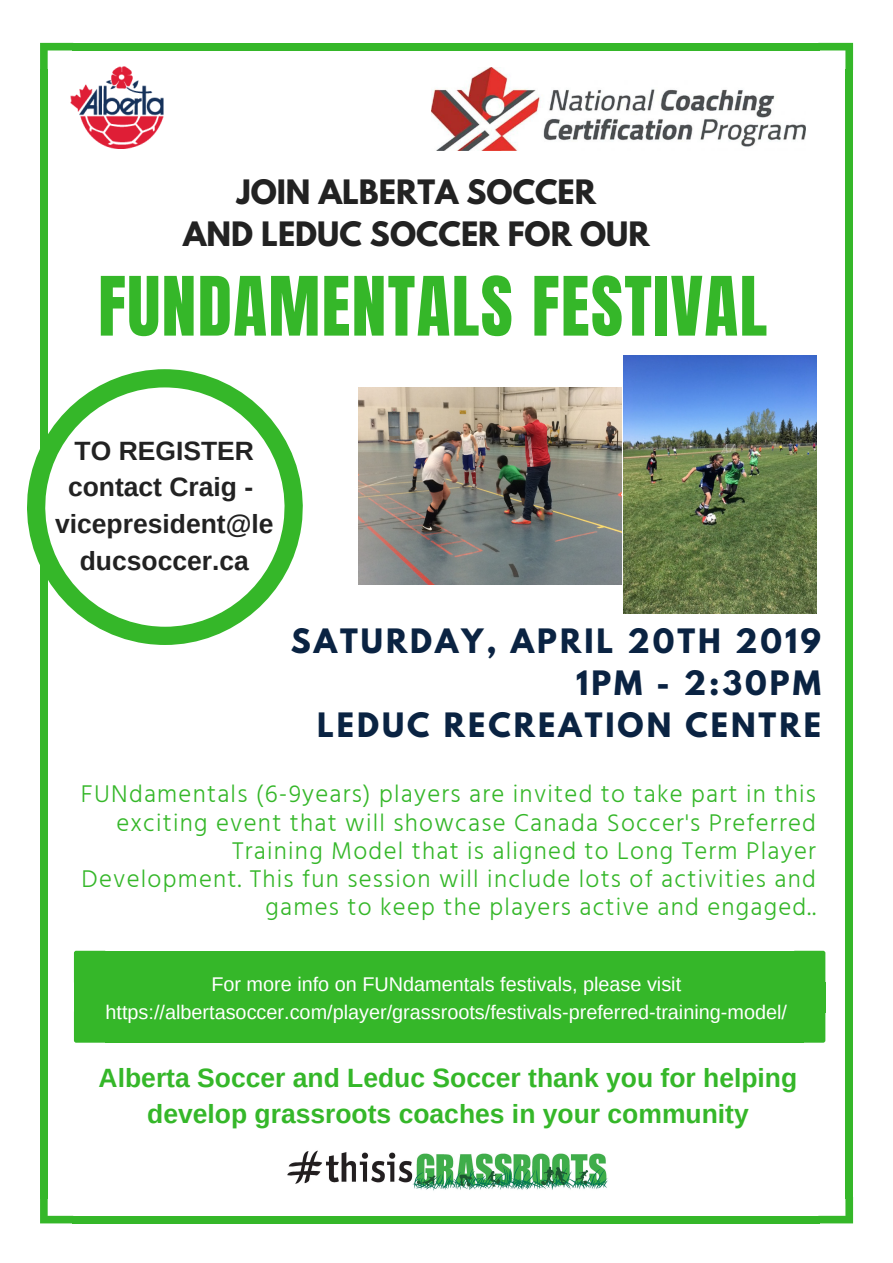
<style>
.page{position:relative;width:893px;height:1263px;background:#fff}
.page>*{position:absolute;margin:0;border:0;box-sizing:border-box;transform-origin:0 0}
.t1{font:69.53px "Anton";letter-spacing:.02em;color:#35b729}
.t2{font:700 29.78px/42.2px "League Spartan";letter-spacing:.1em;color:#0a2342;text-align:right}
.t3{font:700 29.78px/41.6px "League Spartan";color:#222;text-align:center}
.t4{font:700 26.47px/36.6px "Arimo";color:#35b729;text-align:center}
.t5{font:700 26.47px/36.6px "Arimo";color:#222;text-align:center}
.t6{font:300 24.83px/28.1px "Hind Vadodara";letter-spacing:.05em;color:#35b729;text-align:right}
.t7{font:19.88px/27.6px "Arimo";color:#fff;text-align:center}
</style>
<div class="page">
<svg style="left:40px;top:43px;width:33px;height:26px"></svg>
<div style="left:40px;top:69px;width:8px;height:1129px;background:#35b729"></div>
<svg style="left:40px;top:1198px;width:33px;height:25px"></svg>
<div style="left:72px;top:1216px;width:747px;height:7px;background:#35b729"></div>
<svg style="left:818px;top:1198px;width:35px;height:25px"></svg>
<div style="left:845px;top:69px;width:8px;height:1129px;background:#35b729"></div>
<div style="left:72px;top:43px;width:747px;height:7px;background:#35b729"></div>
<svg style="left:818px;top:43px;width:35px;height:26px"></svg>
<img style="left:70px;top:67px;width:94px;height:82px">
<img style="left:287px;top:1150px;width:321px;height:41px">
<img style="left:431px;top:68px;width:375px;height:82px">
<svg style="left:74px;top:951px;width:17px;height:31px"></svg>
<div style="left:91px;top:951px;width:712px;height:31px;background:#35b729"></div>
<svg style="left:803px;top:951px;width:22px;height:31px"></svg>
<div style="left:74px;top:982px;width:31px;height:30px;background:#35b729"></div>
<div style="left:100px;top:982px;width:703px;height:30px;background:#35b729"></div>
<div style="left:794px;top:982px;width:31px;height:30px;background:#35b729"></div>
<svg style="left:74px;top:1012px;width:31px;height:31px"></svg>
<div style="left:105px;top:1011px;width:698px;height:32px;background:#35b729"></div>
<svg style="left:803px;top:1012px;width:22px;height:31px"></svg>
<img style="left:358px;top:387px;width:263px;height:198px">
<svg style="left:27px;top:369px;width:276px;height:276px"></svg>
<img style="left:624px;top:355px;width:192px;height:258px">
<p class="t3" style="left:183px;top:175px;width:468px">JOIN ALBERTA SOCCER<br>AND LEDUC SOCCER FOR OUR</p>
<h1 class="t1" style="left:98px;top:256px;width:670px">FUNDAMENTALS FESTIVAL</h1>
<p class="t5" style="left:55px;top:432px;width:220px">TO REGISTER contact Craig - vicepresident@le ducsoccer.ca</p>
<p class="t2" style="left:291px;top:623px;width:532px">SATURDAY, APRIL 20TH 2019<br>1PM - 2:30PM<br>LEDUC RECREATION CENTRE</p>
<p class="t6" style="left:81px;top:779px;width:737px">FUNdamentals (6-9years) players are invited to take part in this exciting event that will showcase Canada Soccer's Preferred Training Model that is aligned to Long Term Player Development. This fun session will include lots of activities and games to keep the players active and engaged..</p>
<p class="t7" style="left:105px;top:970px;width:683px">For more info on FUNdamentals festivals, please visit https://albertasoccer.com/player/grassroots/festivals-preferred-training-model/</p>
<p class="t4" style="left:99px;top:1059px;width:700px">Alberta Soccer and Leduc Soccer thank you for helping develop grassroots coaches in your community</p>
</div>
